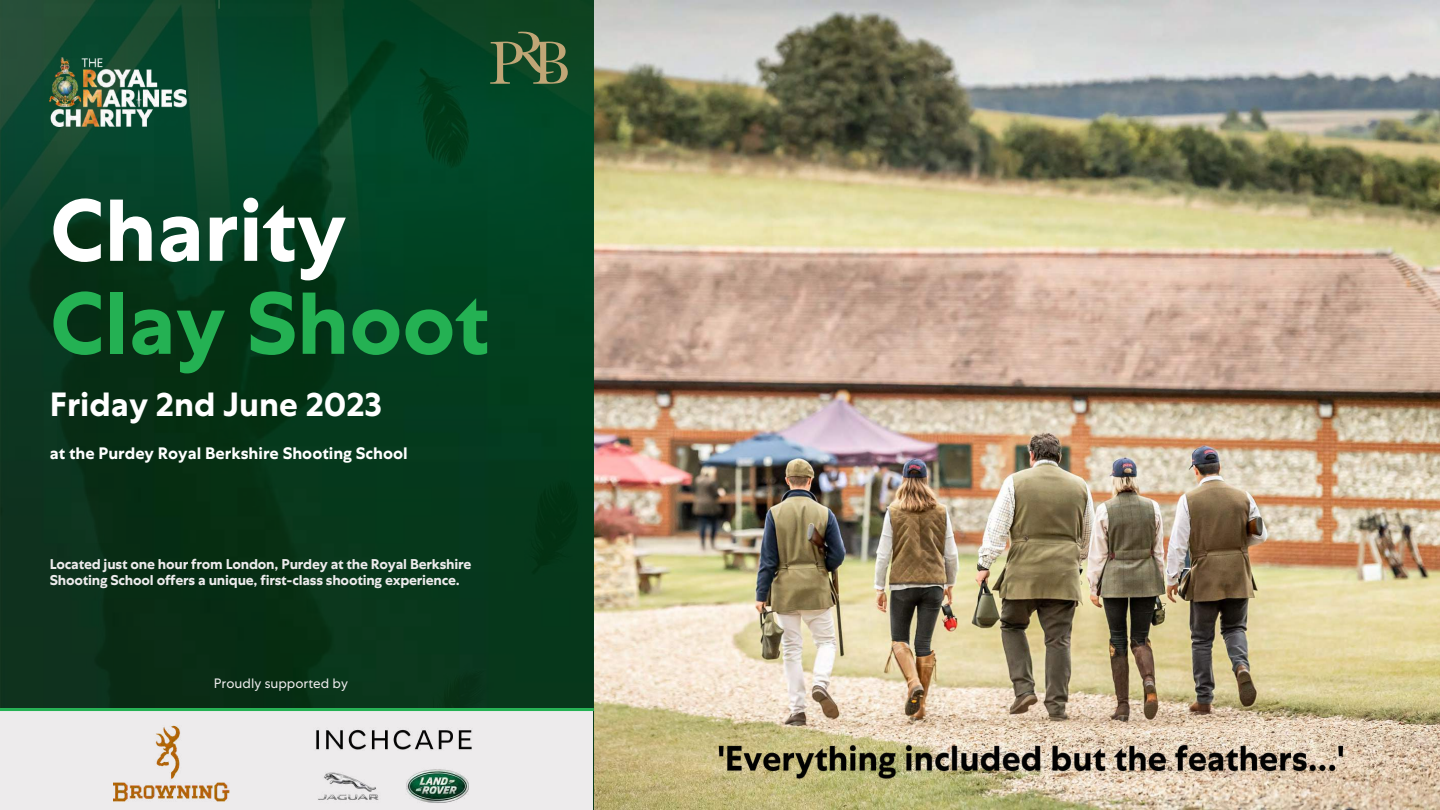
<style>
.page{position:relative;width:1440px;height:810px;background:#fff}
.page>*{position:absolute;margin:0;border:0;box-sizing:border-box;transform-origin:0 0}
.t1{font:700 87.5px "Centra No 1";color:#24b153}
.t2{font:700 87.5px "Centra No 1";color:#fff}
.t3{font:700 33.5px "Centra No 1";color:#fff}
.t4{font:700 16.6px "Centra No 1";color:#fff}
.t5{font:700 14.2px/16.8px "Centra No 1";letter-spacing:-.015em;color:#edebec}
.t6{font:13.6px "Centra No 1";color:#edebec}
</style>
<div class="page">
<img style="left:594px;top:0;width:846px;height:810px">
<div style="left:0;top:708px;width:592px;height:102px;background:#edebec"></div>
<img style="left:113px;top:725px;width:117px;height:76px">
<img style="left:0;top:0;width:594px;height:708px">
<img style="left:50px;top:58px;width:149px;height:69px">
<img style="left:316px;top:729px;width:156px;height:74px">
<svg style="left:490px;top:31px;width:78px;height:53px;background:#43633c"></svg>
<hr style="left:0;top:708px;width:594px;height:3px;background:#24b153">
<img style="left:714px;top:734px;width:634px;height:52px">
<h1 class="t2" style="left:50px;top:173px;width:298px">Charity</h1>
<h1 class="t1" style="left:50px;top:266px;width:441px">Clay Shoot</h1>
<h2 class="t3" style="left:50px;top:383px;width:334px">Friday 2nd June 2023</h2>
<p class="t4" style="left:50px;top:442px;width:359px">at the Purdey Royal Berkshire Shooting School</p>
<p class="t5" style="left:50px;top:555px;width:423px">Located just one hour from London, Purdey at the Royal Berkshire<br>Shooting School offers a unique, first-class shooting experience.</p>
<p class="t6" style="left:214px;top:678px;width:136px">Proudly supported by</p>
</div>
